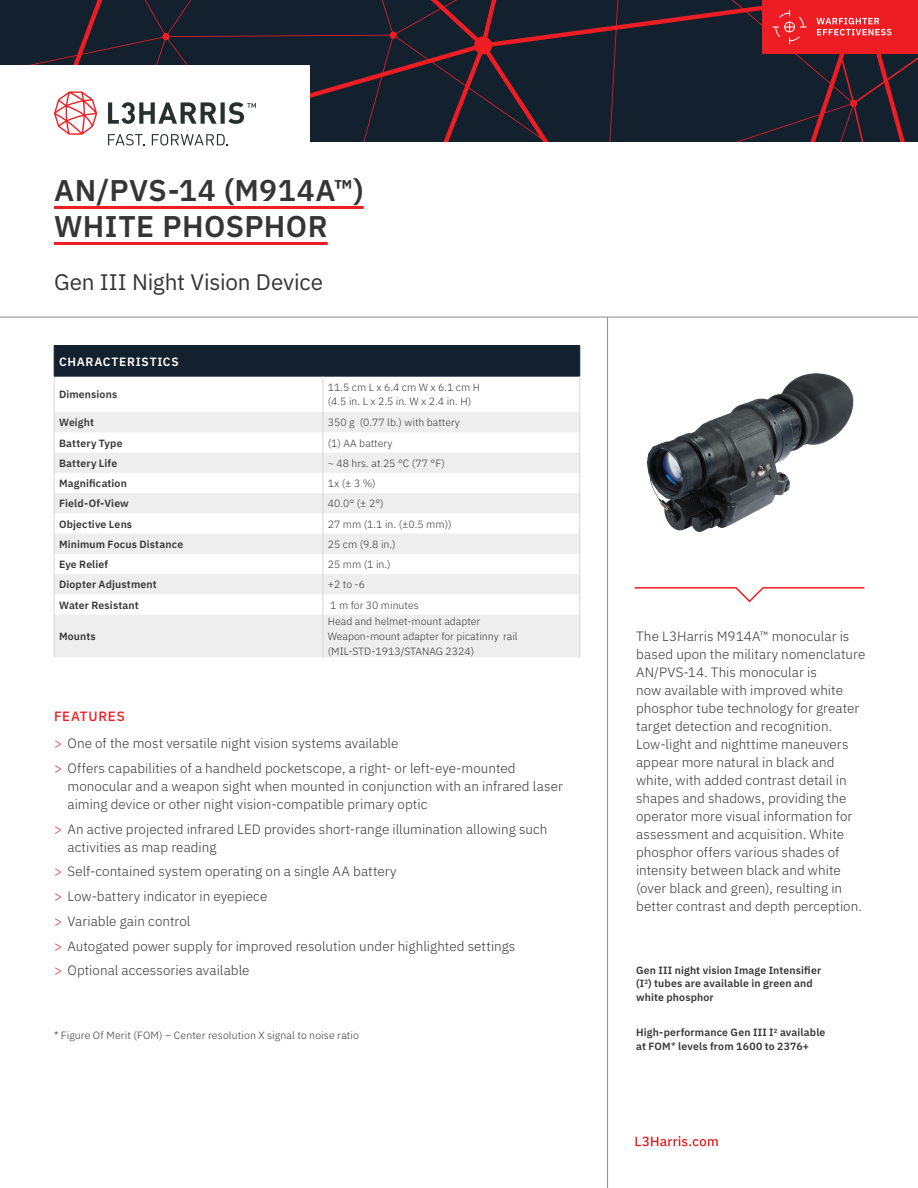
<style>
.page{position:relative;width:918px;height:1188px;background:#fff}
.page>*{position:absolute;margin:0;border:0;box-sizing:border-box;transform-origin:0 0}
.H1___Plex_Sans_20pt{font:600 30px/36px "IBM Plex Sans";letter-spacing:.015em;color:#363536}
.H2__0_0_0_93____Plex{font:22.5px "IBM Plex Sans";letter-spacing:-.01em;color:#363536}
.BODY___Plex_Sans_Lig{font:300 13.5px/18px "IBM Plex Sans";letter-spacing:.005em;color:#363536}
.H3__RED____Plex_Sans{font:500 13.5px "IBM Plex Sans";letter-spacing:.05em;color:#ee1d23}
.TABLE_HEADER__Plex_S{font:600 12px "IBM Plex Sans";letter-spacing:.06em;color:#fff}
.TABLE_BOLD___Plex_Sa{font:600 10.5px/13.5px "IBM Plex Sans";letter-spacing:.015em;color:#363536}
.TABLE_LIGHT___Plex_S{font:300 10.5px/14.7px "IBM Plex Sans";color:#363536}
.BODY___Plex_Sans_Lig-2{font:300 10.5px "IBM Plex Sans";letter-spacing:.015em;color:#363536}
.s1{color:#ee1d23}
.s2{font-weight:400}
</style>
<div class="page">
<div style="left:55px;top:346px;width:525px;height:30px;background:#13212f"></div>
<svg style="left:55px;top:412px;width:525px;height:245px;fill:#eeeeef"></svg>
<hr style="left:54px;top:376px;width:1px;height:36px;background:#d4d5d7">
<hr style="left:54px;top:345px;width:269px;height:1px;background:#13212f">
<hr style="left:54px;top:346px;width:1px;height:30px;background:#13212f">
<hr style="left:54px;top:376px;width:269px;height:1px;background:#13212f">
<hr style="left:323px;top:345px;width:257px;height:1px;background:#13212f">
<hr style="left:323px;top:376px;width:257px;height:1px;background:#13212f">
<hr style="left:323px;top:346px;width:1px;height:30px;background:#13212f">
<hr style="left:580px;top:346px;width:1px;height:30px;background:#13212f">
<hr style="left:580px;top:615px;width:1px;height:42px;background:#d4d5d7">
<hr style="left:323px;top:376px;width:1px;height:36px;background:#d4d5d7">
<hr style="left:580px;top:376px;width:1px;height:36px;background:#d4d5d7">
<svg style="left:580px;top:412px;width:1px;height:203px"></svg>
<hr style="left:54px;top:615px;width:1px;height:42px;background:#d4d5d7">
<hr style="left:323px;top:615px;width:1px;height:42px;background:#d4d5d7">
<svg style="left:54px;top:412px;width:1px;height:203px"></svg>
<svg style="left:323px;top:412px;width:1px;height:203px"></svg>
<hr style="left:54px;top:206px;width:310px;height:3px;background:#ee1d23">
<hr style="left:54px;top:242px;width:274px;height:3px;background:#ee1d23">
<svg style="left:636px;top:1136px;width:82px;height:10px"></svg>
<img style="left:646px;top:373px;width:208px;height:159px">
<svg style="left:634px;top:587px;width:231px;height:16px"></svg>
<hr style="left:607px;top:317px;width:1px;height:871px;background:#8a8c8f">
<hr style="left:0;top:317px;width:918px;height:1px;background:#8a8c8f">
<svg style="left:0;top:0;width:918px;height:142px;fill:#13212f"></svg>
<div style="left:763px;top:0;width:155px;height:54px;background:#ee1d23"></div>
<svg style="left:773px;top:10px;width:34px;height:34px"></svg>
<svg style="left:817px;top:18px;width:75px;height:17px"></svg>
<div style="left:0;top:65px;width:310px;height:89px;background:#fff"></div>
<svg style="left:54px;top:91px;width:43px;height:44px"></svg>
<svg style="left:108px;top:134px;width:37px;height:11px"></svg>
<svg style="left:152px;top:134px;width:76px;height:11px"></svg>
<svg style="left:108px;top:102px;width:148px;height:22px"></svg>
<p class="H1___Plex_Sans_20pt" style="left:54px;top:170px;width:311px">AN/PVS-14 (M914A™)<br>WHITE PHOSPHOR</p>
<p class="H2__0_0_0_93____Plex" style="left:54px;top:265px;width:271px">Gen III Night Vision Device</p>
<p class="TABLE_HEADER__Plex_S" style="left:59px;top:352px;width:121px">CHARACTERISTICS</p>
<p class="TABLE_BOLD___Plex_Sa" style="left:59px;top:387px;width:60px">Dimensions</p>
<p class="TABLE_LIGHT___Plex_S" style="left:328px;top:380px;width:154px;line-height:13.5px">11.5 cm L x 6.4 cm W x 6.1 cm H (4.5 in. L x 2.5 in. W x 2.4 in. H)</p>
<p class="TABLE_BOLD___Plex_Sa" style="left:59px;top:415px;width:37px">Weight</p>
<p class="TABLE_LIGHT___Plex_S" style="left:328px;top:414px;width:134px">350 g (0.77 lb.) with battery</p>
<p class="TABLE_BOLD___Plex_Sa" style="left:59px;top:435px;width:65px">Battery Type</p>
<p class="TABLE_LIGHT___Plex_S" style="left:328px;top:435px;width:66px">(1) AA battery</p>
<p class="TABLE_BOLD___Plex_Sa" style="left:59px;top:455px;width:60px">Battery Life</p>
<p class="TABLE_LIGHT___Plex_S" style="left:328px;top:455px;width:119px">~ 48 hrs. at 25 °C (77 °F)</p>
<p class="TABLE_BOLD___Plex_Sa" style="left:59px;top:476px;width:69px">Magnification</p>
<p class="TABLE_LIGHT___Plex_S" style="left:328px;top:475px;width:50px">1x (± 3 %)</p>
<p class="TABLE_BOLD___Plex_Sa" style="left:59px;top:496px;width:71px">Field-Of-View</p>
<p class="TABLE_LIGHT___Plex_S" style="left:328px;top:495px;width:57px">40.0° (± 2°)</p>
<p class="TABLE_BOLD___Plex_Sa" style="left:59px;top:516px;width:75px">Objective Lens</p>
<p class="TABLE_LIGHT___Plex_S" style="left:328px;top:516px;width:125px">27 mm (1.1 in. (±0.5 mm))</p>
<p class="TABLE_BOLD___Plex_Sa" style="left:59px;top:536px;width:126px">Minimum Focus Distance</p>
<p class="TABLE_LIGHT___Plex_S" style="left:328px;top:536px;width:69px">25 cm (9.8 in.)</p>
<p class="TABLE_BOLD___Plex_Sa" style="left:59px;top:557px;width:51px">Eye Relief</p>
<p class="TABLE_LIGHT___Plex_S" style="left:328px;top:556px;width:64px">25 mm (1 in.)</p>
<p class="TABLE_BOLD___Plex_Sa" style="left:59px;top:577px;width:99px">Diopter Adjustment</p>
<p class="TABLE_LIGHT___Plex_S" style="left:328px;top:576px;width:39px">+2 to -6</p>
<p class="TABLE_BOLD___Plex_Sa" style="left:59px;top:597px;width:81px">Water Resistant</p>
<p class="TABLE_LIGHT___Plex_S" style="left:330px;top:597px;width:90px">1 m for 30 minutes</p>
<p class="TABLE_BOLD___Plex_Sa" style="left:59px;top:629px;width:38px">Mounts</p>
<p class="TABLE_LIGHT___Plex_S" style="left:328px;top:614px;width:191px">Head and helmet-mount adapter<br>Weapon-mount adapter for picatinny rail (MIL-STD-1913/STANAG 2324)</p>
<p class="H3__RED____Plex_Sans" style="left:54px;top:706px;width:72px">FEATURES</p>
<p class="BODY___Plex_Sans_Lig" style="left:54px;top:733px;width:346px"><span class="s1">&gt;</span> One of the most versatile night vision systems available</p>
<p class="BODY___Plex_Sans_Lig" style="left:68px;top:758px;width:497px;text-indent:-14px"><span class="s1">&gt;</span> Offers capabilities of a handheld pocketscope, a right- or left-eye-mounted monocular and a weapon sight when mounted in conjunction with an infrared laser aiming device or other night vision-compatible primary optic</p>
<p class="BODY___Plex_Sans_Lig" style="left:68px;top:819px;width:481px;text-indent:-14px"><span class="s1">&gt;</span> An active projected infrared LED provides short-range illumination allowing such activities as map reading</p>
<p class="BODY___Plex_Sans_Lig" style="left:54px;top:862px;width:344px"><span class="s1">&gt;</span> Self-contained system operating on a single AA battery</p>
<p class="BODY___Plex_Sans_Lig" style="left:54px;top:886px;width:215px"><span class="s1">&gt;</span> Low-battery indicator in eyepiece</p>
<p class="BODY___Plex_Sans_Lig" style="left:54px;top:911px;width:138px"><span class="s1">&gt;</span> Variable gain control</p>
<p class="BODY___Plex_Sans_Lig" style="left:54px;top:936px;width:463px"><span class="s1">&gt;</span> Autogated power supply for improved resolution under highlighted settings</p>
<p class="BODY___Plex_Sans_Lig" style="left:54px;top:961px;width:197px"><span class="s1">&gt;</span> Optional accessories available</p>
<p class="BODY___Plex_Sans_Lig-2" style="left:54px;top:1027px;width:306px">* Figure Of Merit (FOM) – Center resolution X signal to noise ratio</p>
<p class="BODY___Plex_Sans_Lig" style="left:636px;top:626px;width:231px">The L3Harris M914A™ monocular is based upon the military nomenclature AN/PVS-14. This monocular is<br>now available with improved white phosphor tube technology for greater target detection and recognition.<br>Low-light and nighttime maneuvers appear more natural in black and white, with added contrast detail in shapes and shadows, providing the operator more visual information for assessment and acquisition. White phosphor offers various shades of intensity between black and white (over black and green), resulting in better contrast and depth perception.</p>
<p class="TABLE_BOLD___Plex_Sa" style="left:636px;top:962px;width:187px">Gen III night vision Image Intensifier (I<sup>2</sup>) tubes are available in green and white phosphor</p>
<p class="TABLE_BOLD___Plex_Sa" style="left:636px;top:1025px;width:191px">High-performance Gen III I<sup>2</sup> available at FOM<span class="s2">*</span> levels from 1600 to 2376+</p>
</div>
